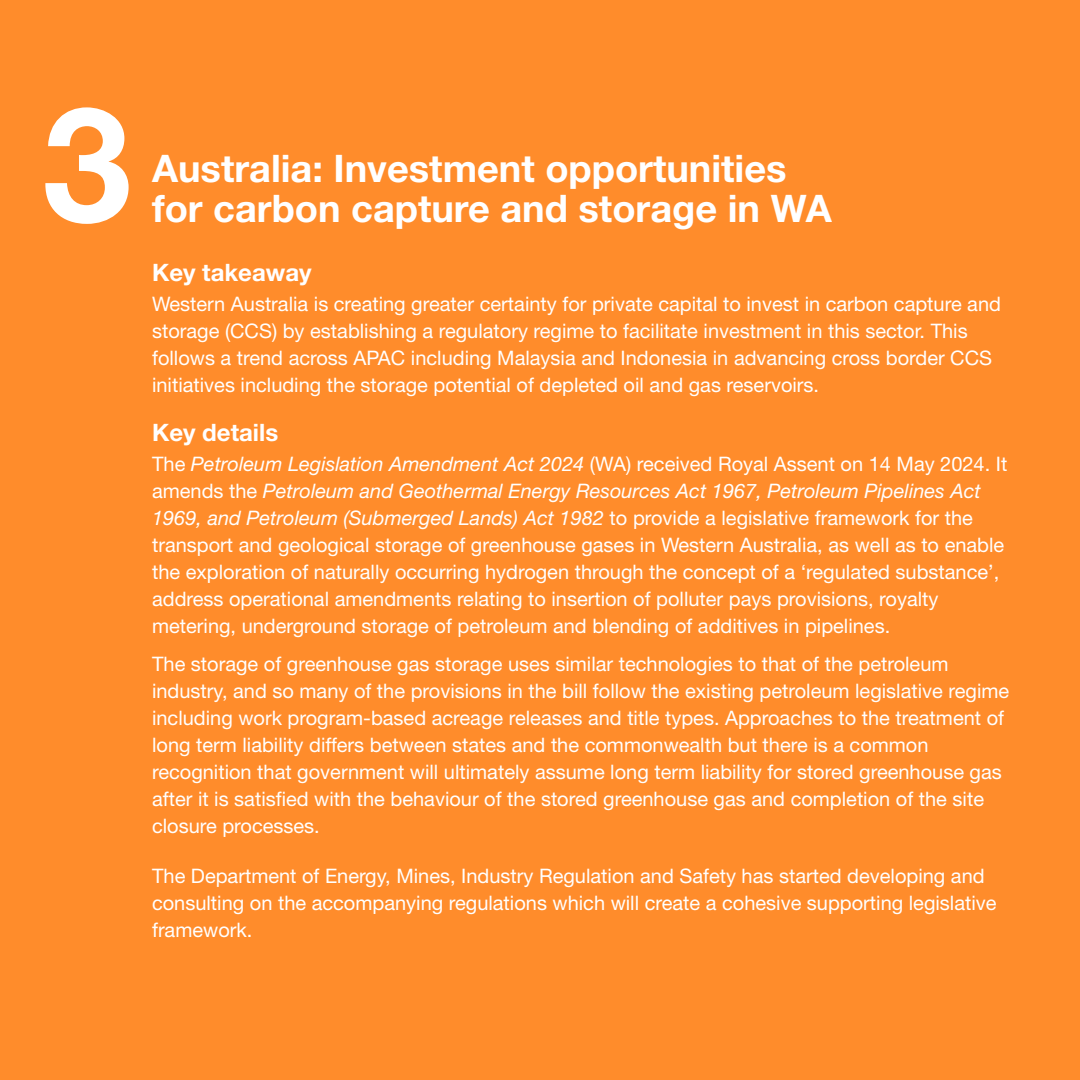
<style>
.page{position:relative;width:1080px;height:1080px;background:#fff}
.page>*{position:absolute;margin:0;border:0;box-sizing:border-box;transform-origin:0 0}
.Instagram___Find_out_more{font:700 160px "Helvetica Neue LT Std";color:#fff}
.Instagram___Find_out_more-2{font:700 38px/40px "Helvetica Neue LT Std";color:#fff}
.Instagram___Find_out_more-3{font:700 24px "Helvetica Neue LT Std";color:#fff}
.Instagram___Find_out_more-4{font:20px/27px "Helvetica Neue LT Std";color:#fff}
.s1{font-style:italic}
</style>
<div class="page">
<div style="left:15px;top:15px;width:1050px;height:1050px;background:#ff8c2b"></div>
<div style="left:0;top:0;width:1080px;height:1080px;border:30px solid #ff8c2b"></div>
<p class="Instagram___Find_out_more" style="left:42px;top:66px;width:90px">3</p>
<p class="Instagram___Find_out_more-2" style="left:152px;top:147px;width:681px">Australia: Investment opportunities for carbon capture and storage in WA</p>
<p class="Instagram___Find_out_more-3" style="left:152px;top:257px;width:161px">Key takeaway</p>
<p class="Instagram___Find_out_more-4" style="left:152px;top:290px;width:850px">Western Australia is creating greater certainty for private capital to invest in carbon capture and storage (CCS) by establishing a regulatory regime to facilitate investment in this sector. This follows a trend across APAC including Malaysia and Indonesia in advancing cross border CCS initiatives including the storage potential of depleted oil and gas reservoirs.</p>
<p class="Instagram___Find_out_more-3" style="left:152px;top:418px;width:128px">Key details</p>
<p class="Instagram___Find_out_more-4" style="left:152px;top:450px;width:857px">The <span class="s1">Petroleum Legislation Amendment Act 2024</span> (WA) received Royal Assent on 14 May 2024. It amends the <span class="s1">Petroleum and Geothermal Energy Resources Act 1967, Petroleum Pipelines Act 1969, and Petroleum (Submerged Lands) Act 1982</span> to provide a legislative framework for the transport and geological storage of greenhouse gases in Western Australia, as well as to enable the exploration of naturally occurring hydrogen through the concept of a ‘regulated substance’, address operational amendments relating to insertion of polluter pays provisions, royalty metering, underground storage of petroleum and blending of additives in pipelines.</p>
<p class="Instagram___Find_out_more-4" style="left:152px;top:650px;width:859px">The storage of greenhouse gas storage uses similar technologies to that of the petroleum industry, and so many of the provisions in the bill follow the existing petroleum legislative regime including work program-based acreage releases and title types. Approaches to the treatment of long term liability differs between states and the commonwealth but there is a common recognition that government will ultimately assume long term liability for stored greenhouse gas after it is satisfied with the behaviour of the stored greenhouse gas and completion of the site closure processes.</p>
<p class="Instagram___Find_out_more-4" style="left:152px;top:862px;width:846px">The Department of Energy, Mines, Industry Regulation and Safety has started developing and consulting on the accompanying regulations which will create a cohesive supporting legislative framework.</p>
</div>
